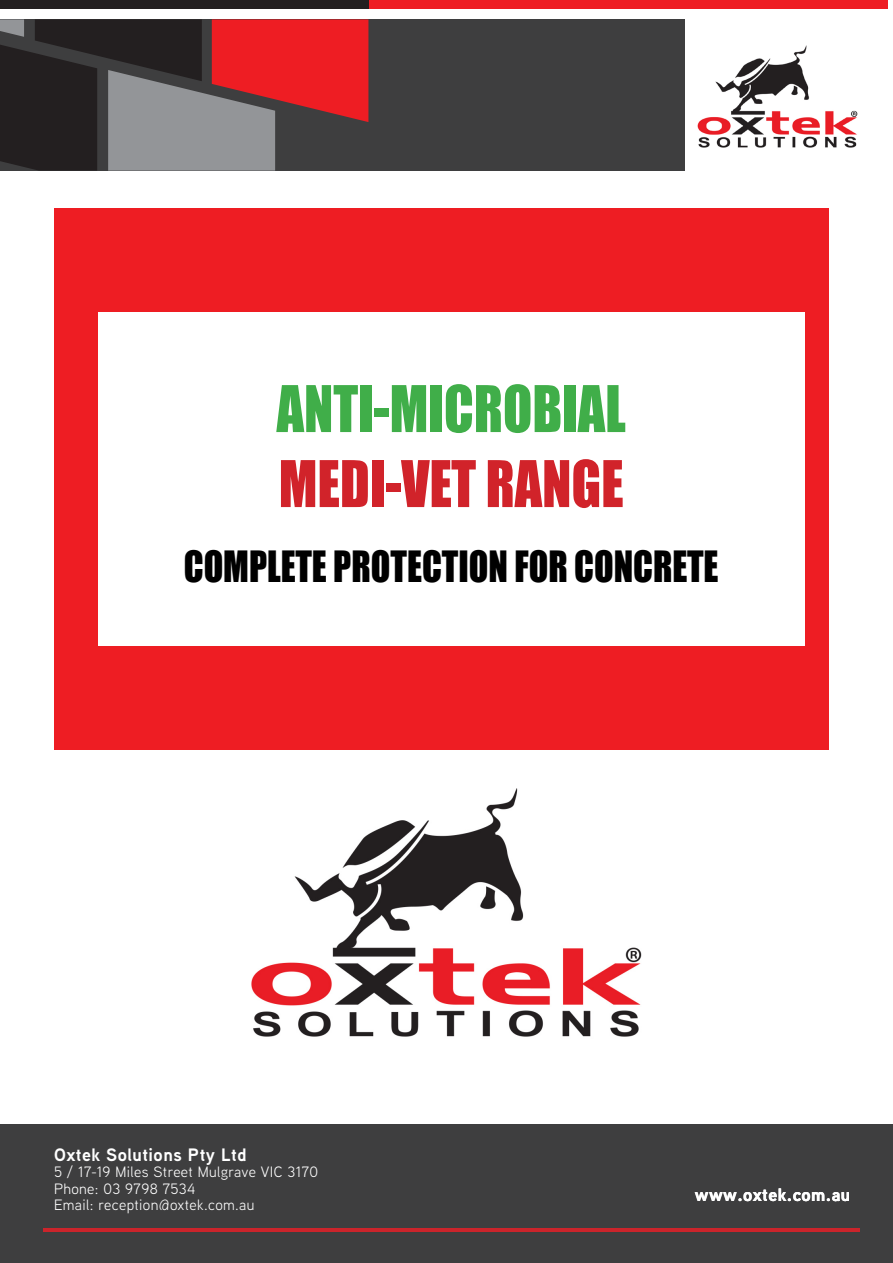
<style>
.page{position:relative;width:893px;height:1263px;background:#fff}
.page>*{position:absolute;margin:0;border:0;box-sizing:border-box;transform-origin:0 0}
.t1{font:59.4px "Impact";color:#40ae49;scale:.91 1}
.t2{font:59.4px "Impact";color:#d1232a;scale:.91 1}
.t3{font:39.6px "Impact";color:#000;scale:.91 1}
.t4{font:700 18px "Aaux Next";letter-spacing:.025em;color:#fff}
.t5{font:15px/16.5px "Aaux Next";letter-spacing:.025em;color:#fff}
</style>
<div class="page">
<div style="left:0;top:19px;width:684px;height:152px;background:#3e3e3f"></div>
<div style="left:0;top:0;width:369px;height:8px;background:#231f20"></div>
<div style="left:369px;top:0;width:518px;height:8px;background:#ee1d23"></div>
<svg style="left:0;top:19px;width:368px;height:152px"></svg>
<img style="left:697px;top:45px;width:161px;height:103px">
<div style="left:0;top:1125px;width:893px;height:138px;background:#3e3e3f"></div>
<hr style="left:43px;top:1228px;width:816px;height:4px;background:#cb242b">
<div style="left:54px;top:208px;width:774px;height:542px;background:#ee1d23"></div>
<div style="left:98px;top:313px;width:706px;height:333px;background:#fff"></div>
<img style="left:251px;top:788px;width:391px;height:249px">
<p class="t1" style="left:277px;top:363px;width:385px">ANTI-MICROBIAL</p>
<p class="t2" style="left:279px;top:438px;width:380px">MEDI-VET RANGE</p>
<p class="t3" style="left:184px;top:536px;width:589px">COMPLETE PROTECTION FOR CONCRETE</p>
<p class="t4" style="left:54px;top:1142px;width:194px">Oxtek Solutions Pty Ltd</p>
<p class="t5" style="left:54px;top:1163px;width:266px">5 / 17-19 Miles Street Mulgrave VIC 3170<br>Phone: 03 9798 7534<br>Email: reception@oxtek.com.au</p>
<p class="t4" style="left:695px;top:1182px;width:157px">www.oxtek.com.au</p>
</div>
